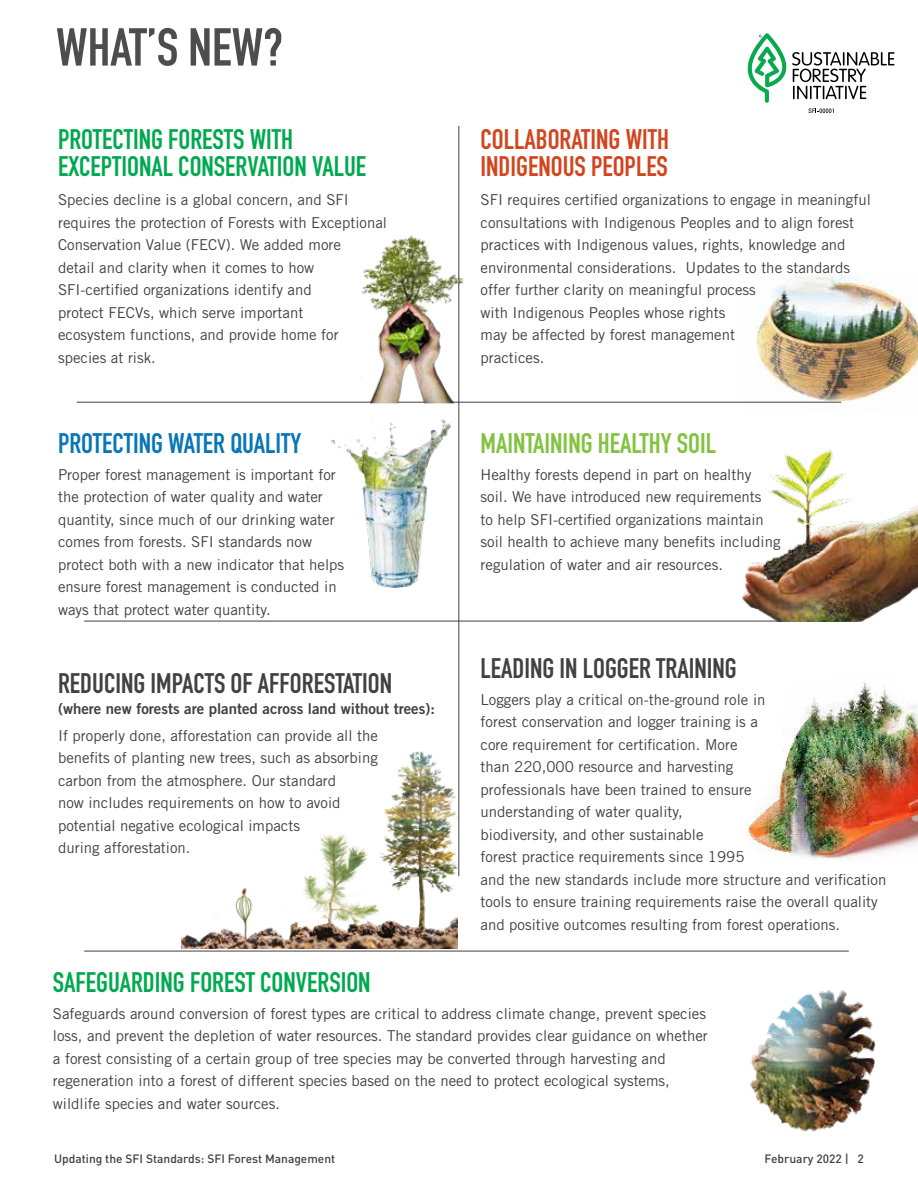
<style>
.page{position:relative;width:918px;height:1188px;background:#fff}
.page>*{position:absolute;margin:0;border:0;box-sizing:border-box;transform-origin:0 0}
.t1{font:700 52.5px "DIN Condensed";color:#4d4d4f}
.t2{font:700 27.9px/27.9px "DIN Condensed";color:#00a94f}
.t3{font:700 27.9px "DIN Condensed";color:#414042}
.t4{font:700 27.9px/27.9px "DIN Condensed";color:#d2451e}
.t5{font:700 27.9px "DIN Condensed";color:#0876b7}
.t6{font:700 27.9px "DIN Condensed";color:#82c341}
.t7{font:15px/22.5px "Trade Gothic";color:#414042}
.t8{font:15px "Trade Gothic Bold Two";color:#414042}
.t9{font:500 12px "DIN";color:#414042}
</style>
<div class="page">
<img style="left:740px;top:274px;width:178px;height:136px">
<svg style="left:748px;top:33px;width:146px;height:80px"></svg>
<hr style="left:459px;top:126px;width:1px;height:750px;background:#414042">
<hr style="left:77px;top:402px;width:764px;height:1px;background:#414042">
<hr style="left:84px;top:621px;width:765px;height:1px;background:#414042">
<img style="left:297px;top:402px;width:163px;height:185px">
<img style="left:748px;top:681px;width:170px;height:178px">
<img style="left:718px;top:450px;width:200px;height:171px">
<img style="left:182px;top:751px;width:276px;height:198px">
<img style="left:726px;top:950px;width:150px;height:182px">
<img style="left:345px;top:223px;width:149px;height:194px">
<hr style="left:84px;top:951px;width:765px;height:1px;background:#414042">
<h1 class="t1" style="left:56px;top:12px;width:229px">WHAT’S NEW?</h1>
<h2 class="t2" style="left:58px;top:125px;width:310px">PROTECTING FORESTS WITH<br>EXCEPTIONAL CONSERVATION VALUE</h2>
<p class="t7" style="left:58px;top:188px;width:331px">Species decline is a global concern, and SFI requires the protection of Forests with Exceptional Conservation Value (FECV). We added more<br>detail and clarity when it comes to how SFI-certified organizations identify and<br>protect FECVs, which serve important<br>ecosystem functions, and provide home for species at risk.</p>
<h2 class="t5" style="left:58px;top:425px;width:245px">PROTECTING WATER QUALITY</h2>
<p class="t7" style="left:58px;top:463px;width:288px">Proper forest management is important for the protection of water quality and water quantity, since much of our drinking water comes from forests. SFI standards now protect both with a new indicator that helps ensure forest management is conducted in ways that protect water quantity.</p>
<h2 class="t3" style="left:58px;top:665px;width:336px">REDUCING IMPACTS OF AFFORESTATION</h2>
<p class="t8" style="left:58px;top:699px;width:378px">(where new forests are planted across land without trees):</p>
<p class="t7" style="left:58px;top:724px;width:321px">If properly done, afforestation can provide all the benefits of planting new trees, such as absorbing carbon from the atmosphere. Our standard<br>now includes requirements on how to avoid potential negative ecological impacts<br>during afforestation.</p>
<h2 class="t2" style="left:53px;top:968px;width:319px">SAFEGUARDING FOREST CONVERSION</h2>
<h2 class="t4" style="left:481px;top:125px;width:190px">COLLABORATING WITH<br>INDIGENOUS PEOPLES</h2>
<p class="t7" style="left:481px;top:188px;width:392px">SFI requires certified organizations to engage in meaningful consultations with Indigenous Peoples and to align forest practices with Indigenous values, rights, knowledge and environmental considerations. Updates to the standards offer further clarity on meaningful process<br>with Indigenous Peoples whose rights<br>may be affected by forest management<br>practices.</p>
<h2 class="t6" style="left:481px;top:425px;width:237px">MAINTAINING HEALTHY SOIL</h2>
<p class="t7" style="left:481px;top:463px;width:301px">Healthy forests depend in part on healthy soil. We have introduced new requirements<br>to help SFI-certified organizations maintain soil health to achieve many benefits including regulation of water and air resources.</p>
<h2 class="t3" style="left:481px;top:650px;width:258px">LEADING IN LOGGER TRAINING</h2>
<p class="t7" style="left:481px;top:688px;width:407px">Loggers play a critical on-the-ground role in<br>forest conservation and logger training is a<br>core requirement for certification. More<br>than 220,000 resource and harvesting<br>professionals have been trained to ensure<br>understanding of water quality,<br>biodiversity, and other sustainable<br>forest practice requirements since 1995<br>and the new standards include more structure and verification tools to ensure training requirements raise the overall quality and positive outcomes resulting from forest operations.</p>
<p class="t7" style="left:53px;top:1002px;width:656px">Safeguards around conversion of forest types are critical to address climate change, prevent species loss, and prevent the depletion of water resources. The standard provides clear guidance on whether a forest consisting of a certain group of tree species may be converted through harvesting and regeneration into a forest of different species based on the need to protect ecological systems, wildlife species and water sources.</p>
<p class="t9" style="left:54px;top:1151px;width:283px">Updating the SFI Standards: SFI Forest Management</p>
<p class="t9" style="left:765px;top:1151px;width:101px">February 2022 | 2</p>
</div>
